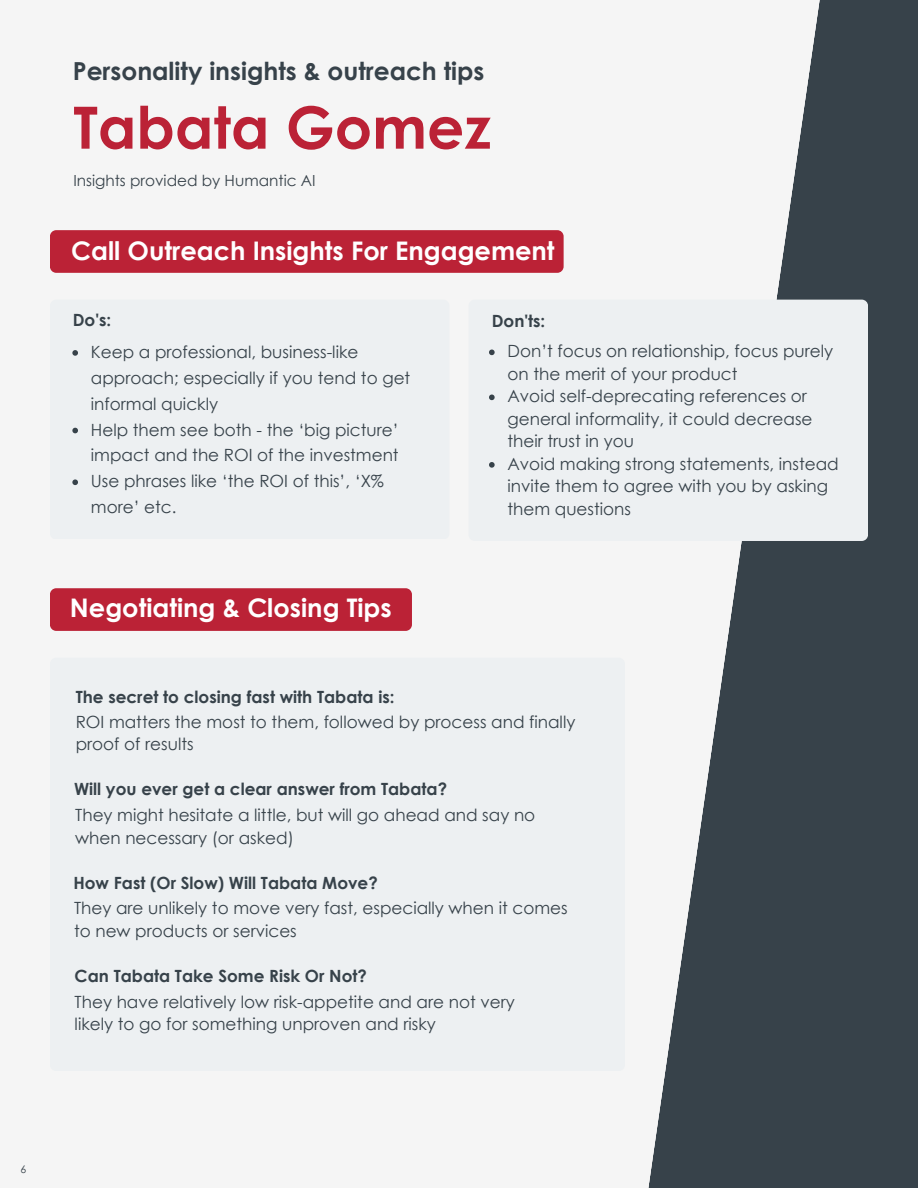
<style>
.page{position:relative;width:918px;height:1188px;background:#f5f5f5}
.page>*{position:absolute;margin:0;border:0;box-sizing:border-box;transform-origin:0 0}
.t1{font:700 58.35px "Century Gothic";color:#bb2236}
.t2{font:700 25.65px "Century Gothic";color:#fff}
.t3{font:700 24.9px "Century Gothic";color:#37424a}
.t4{font:16.8px/22.5px "Century Gothic";color:#37424a}
.t5{font:700 16.8px "Century Gothic";color:#37424a}
.t6{font:15.3px "Century Gothic";color:#37424a}
.t7{font:10.5px "Century Gothic";color:#37424a}
</style>
<div class="page">
<svg style="left:648px;top:0;width:270px;height:1188px;fill:#37424a"></svg>
<div style="left:50px;top:230px;width:514px;height:43px;background:#bb2236;border-radius:6px"></div>
<div style="left:50px;top:300px;width:399px;height:239px;background:#edf0f2;border-radius:6px"></div>
<div style="left:469px;top:300px;width:399px;height:241px;background:#edf0f2;border-radius:6px"></div>
<div style="left:50px;top:588px;width:362px;height:43px;background:#bb2236;border-radius:6px"></div>
<div style="left:50px;top:658px;width:575px;height:413px;background:#edf0f2;border-radius:6px"></div>
<svg style="left:72px;top:350px;width:6px;height:6px"></svg>
<svg style="left:72px;top:428px;width:6px;height:5px"></svg>
<svg style="left:72px;top:479px;width:6px;height:6px"></svg>
<svg style="left:489px;top:350px;width:6px;height:5px"></svg>
<svg style="left:489px;top:395px;width:6px;height:5px"></svg>
<svg style="left:489px;top:462px;width:6px;height:6px"></svg>
<h3 class="t3" style="left:73px;top:55px;width:413px">Personality insights &amp; outreach tips</h3>
<h1 class="t1" style="left:73px;top:90px;width:419px">Tabata Gomez</h1>
<p class="t6" style="left:73px;top:171px;width:244px">Insights provided by Humantic AI</p>
<h2 class="t2" style="left:71px;top:234px;width:485px">Call Outreach Insights For Engagement</h2>
<p class="t5" style="left:73px;top:309px;width:40px">Do's:</p>
<p class="t5" style="left:492px;top:310px;width:55px">Don'ts:</p>
<p class="t4" style="left:508px;top:340px;width:333px">Don’t focus on relationship, focus purely on the merit of your product<br>Avoid self-deprecating references or general informality, it could decrease their trust in you<br>Avoid making strong statements, instead invite them to agree with you by asking them questions</p>
<p class="t4" style="left:91px;top:338px;width:321px;line-height:25.8px">Keep a professional, business-like approach; especially if you tend to get informal quickly<br>Help them see both - the ‘big picture’ impact and the ROI of the investment<br>Use phrases like ‘the ROI of this’, ‘X% more’ etc.</p>
<h2 class="t2" style="left:70px;top:592px;width:323px">Negotiating &amp; Closing Tips</h2>
<p class="t5" style="left:76px;top:686px;width:320px">The secret to closing fast with Tabata is:</p>
<p class="t4" style="left:76px;top:710px;width:501px">ROI matters the most to them, followed by process and finally proof of results</p>
<p class="t5" style="left:74px;top:778px;width:375px">Will you ever get a clear answer from Tabata?</p>
<p class="t4" style="left:75px;top:803px;width:462px">They might hesitate a little, but will go ahead and say no when necessary (or asked)</p>
<p class="t5" style="left:73px;top:872px;width:306px">How Fast (Or Slow) Will Tabata Move?</p>
<p class="t4" style="left:74px;top:897px;width:495px">They are unlikely to move very fast, especially when it comes to new products or services</p>
<p class="t5" style="left:75px;top:965px;width:294px">Can Tabata Take Some Risk Or Not?</p>
<p class="t4" style="left:75px;top:990px;width:442px">They have relatively low risk-appetite and are not very likely to go for something unproven and risky</p>
<p class="t7" style="left:20px;top:1163px;width:7px">6</p>
</div>
